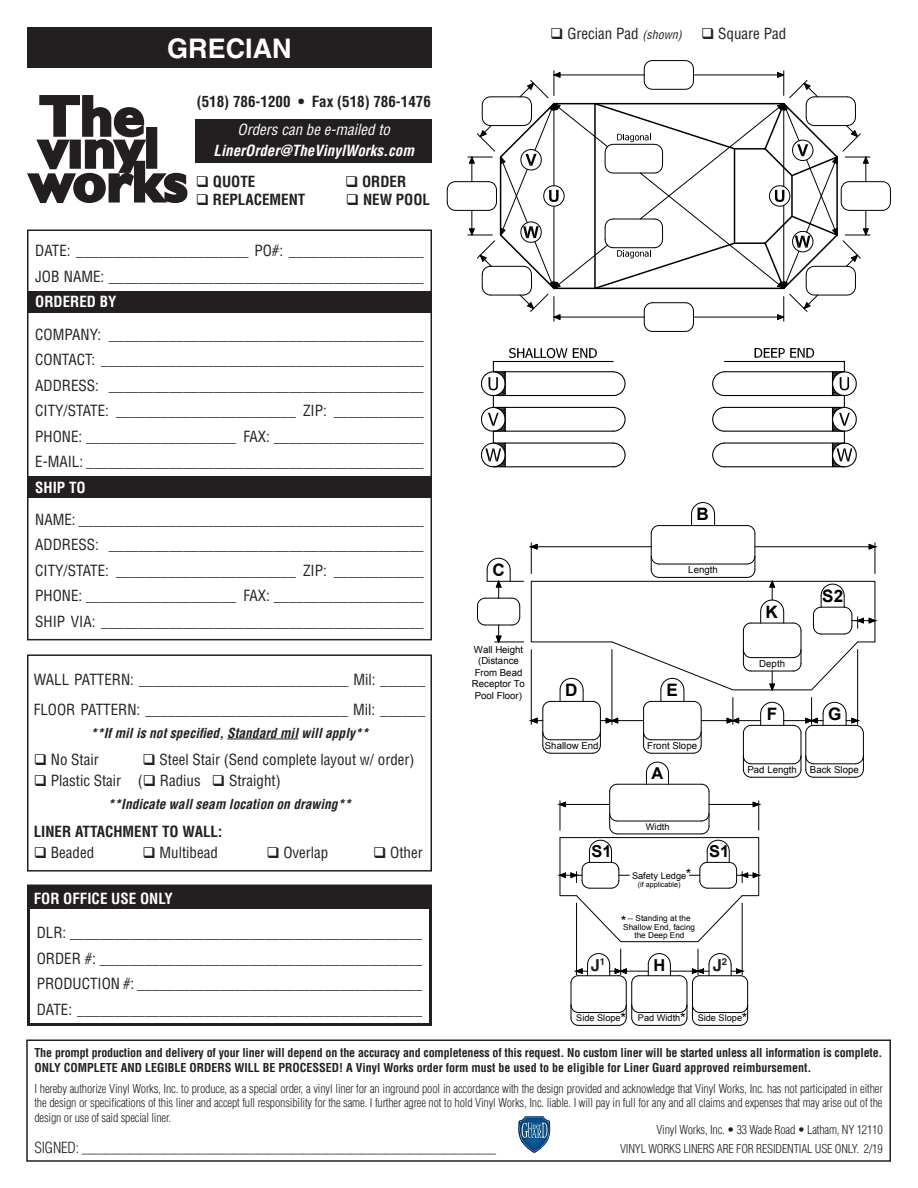
<style>
.page{position:relative;width:918px;height:1188px;background:#fff}
.page>*{position:absolute;margin:0;border:0;box-sizing:border-box;transform-origin:0 0}
.t1{font:700 27px "Helvetica";color:#fff}
.t2{font:700 17.1px "Arial";color:#000}
.t3{font:700 16.5px "Arial";color:#000}
.t4{font:700 16.5px "Helvetica";color:#231f20}
.t5{font:condensed 15px/25.5px "Helvetica";color:#231f20}
.t6{font:700 condensed 15px "Helvetica";color:#231f20}
.t7{font:italic 700 condensed 15px/21px "Helvetica";color:#fff;text-align:center}
.t8{font:700 condensed 15px "Helvetica";color:#fff}
.t9{font:14.4px "Arial";color:#000}
.t10{font:italic 700 condensed 13.5px "Helvetica";color:#231f20}
.t11{font:300 condensed 12px/14.4px "Helvetica";letter-spacing:-.015em;color:#231f20;text-align:justify}
.t12{font:700 condensed 12px/14.4px "Helvetica";letter-spacing:-.015em;color:#231f20}
.t13{font:9.6px/11.6px "Arial";color:#000;text-align:center}
.t14{font:9.15px "Arial";color:#000}
.t15{font:8.25px/8.7px "Arial";color:#000;text-align:center}
.t16{font:7.2px "Arial";color:#000}
.s1{font-weight:400}
.s2{font-style:italic;font-size:12px}
.s3{font-size:15px}
</style>
<div class="page">
<div style="left:26px;top:1040px;width:865px;height:122px;border:2px solid #231f20"></div>
<svg style="left:518px;top:1116px;width:33px;height:37px"></svg>
<div style="left:27px;top:27px;width:405px;height:41px;background:#231f20"></div>
<div style="left:27px;top:291px;width:405px;height:22px;background:#231f20"></div>
<div style="left:27px;top:476px;width:405px;height:22px;background:#231f20"></div>
<div style="left:27px;top:230px;width:405px;height:410px;border:2px solid #231f20"></div>
<svg style="left:446px;top:60px;width:445px;height:272px"></svg>
<svg style="left:27px;top:95px;width:160px;height:108px"></svg>
<div style="left:196px;top:120px;width:236px;height:43px;background:#231f20"></div>
<div style="left:27px;top:654px;width:405px;height:218px;border:2px solid #231f20"></div>
<hr style="left:227px;top:739px;width:71px;height:1px;background:#231f20">
<div style="left:27px;top:885px;width:405px;height:141px;border:3px solid #231f20"></div>
<div style="left:27px;top:887px;width:405px;height:22px;background:#231f20"></div>
<hr style="left:576px;top:903px;width:1px;height:72px;background:#000">
<hr style="left:742px;top:903px;width:1px;height:72px;background:#000">
<svg style="left:571px;top:949px;width:177px;height:77px"></svg>
<svg style="left:477px;top:558px;width:47px;height:85px"></svg>
<svg style="left:530px;top:502px;width:346px;height:440px"></svg>
<div style="left:591px;top:958px;width:15px;height:16px;background:#fff"></div>
<div style="left:713px;top:958px;width:15px;height:16px;background:#fff"></div>
<svg style="left:481px;top:348px;width:145px;height:120px"></svg>
<svg style="left:712px;top:348px;width:145px;height:120px"></svg>
<p class="t1" style="left:167px;top:32px;width:126px">GRECIAN</p>
<p class="t6" style="left:197px;top:92px;width:236px">(518) 786-1200 • Fax (518) 786-1476</p>
<p class="t7" style="left:214px;top:119px;width:202px"><span class="s1">Orders can be e-mailed to<br></span>LinerOrder@TheVinylWorks.com</p>
<p class="t6" style="left:196px;top:172px;width:61px">❑ QUOTE</p>
<p class="t6" style="left:345px;top:172px;width:63px">❑ ORDER</p>
<p class="t6" style="left:196px;top:190px;width:111px">❑ REPLACEMENT</p>
<p class="t6" style="left:346px;top:190px;width:86px">❑ NEW POOL</p>
<p class="t5" style="left:35px;top:238px;width:390px">DATE: _______________________ PO#: __________________</p>
<p class="t5" style="left:35px;top:264px;width:390px">JOB NAME: __________________________________________</p>
<p class="t8" style="left:35px;top:293px;width:83px">ORDERED BY</p>
<p class="t5" style="left:35px;top:321px;width:390px">COMPANY: __________________________________________<br>CONTACT: ___________________________________________</p>
<p class="t5" style="left:35px;top:372px;width:390px">ADDRESS: __________________________________________<br>CITY/STATE: ________________________ ZIP: ____________</p>
<p class="t5" style="left:35px;top:423px;width:390px">PHONE: ____________________ FAX: ____________________</p>
<p class="t5" style="left:35px;top:449px;width:390px">E-MAIL: _____________________________________________</p>
<p class="t8" style="left:35px;top:478px;width:52px">SHIP TO</p>
<p class="t5" style="left:35px;top:507px;width:390px">NAME: ______________________________________________</p>
<p class="t5" style="left:35px;top:532px;width:390px">ADDRESS: __________________________________________<br>CITY/STATE: ________________________ ZIP: ____________</p>
<p class="t5" style="left:35px;top:583px;width:390px">PHONE: ____________________ FAX: ____________________</p>
<p class="t5" style="left:35px;top:609px;width:390px">SHIP VIA: ___________________________________________</p>
<p class="t5" style="left:34px;top:666px;width:393px">WALL PATTERN: ____________________________ Mil: ______</p>
<p class="t5" style="left:34px;top:696px;width:393px">FLOOR PATTERN: ___________________________ Mil: ______</p>
<p class="t10" style="left:90px;top:724px;width:280px">**If mil is not specified, Standard mil will apply**</p>
<p class="t5" style="left:34px;top:747px;width:67px">❑ No Stair</p>
<p class="t5" style="left:142px;top:747px;width:274px">❑ Steel Stair (Send complete layout w/ order)</p>
<p class="t5" style="left:34px;top:768px;width:248px">❑ Plastic Stair (❑ Radius ❑ Straight)</p>
<p class="t10" style="left:108px;top:796px;width:245px">**Indicate wall seam location on drawing**</p>
<p class="t6" style="left:34px;top:822px;width:190px">LINER ATTACHMENT TO WALL:</p>
<p class="t5" style="left:34px;top:840px;width:62px">❑ Beaded</p>
<p class="t5" style="left:143px;top:840px;width:77px">❑ Multibead</p>
<p class="t5" style="left:266px;top:840px;width:64px">❑ Overlap</p>
<p class="t5" style="left:373px;top:840px;width:51px">❑ Other</p>
<p class="t8" style="left:34px;top:889px;width:141px">FOR OFFICE USE ONLY</p>
<p class="t5" style="left:37px;top:920px;width:387px">DLR: _______________________________________________</p>
<p class="t5" style="left:37px;top:946px;width:387px">ORDER #: ___________________________________________</p>
<p class="t5" style="left:37px;top:971px;width:387px">PRODUCTION #: ______________________________________</p>
<p class="t5" style="left:37px;top:997px;width:387px">DATE: ______________________________________________</p>
<p class="t5" style="left:550px;top:21px;width:133px">❑ Grecian Pad <span class="s2">(shown)</span></p>
<p class="t5" style="left:701px;top:21px;width:87px">❑ Square Pad</p>
<p class="t2" style="left:697px;top:502px;width:14px">B</p>
<p class="t2" style="left:492px;top:558px;width:14px">C</p>
<p class="t13" style="left:688px;top:564px;width:31px">Length</p>
<p class="t13" style="left:472px;top:644px;width:55px">Wall Height (Distance<br>From Bead<br>Receptor To<br>Pool Floor)</p>
<p class="t2" style="left:565px;top:678px;width:14px">D</p>
<p class="t13" style="left:545px;top:740px;width:55px">Shallow End</p>
<p class="t2" style="left:666px;top:678px;width:13px">E</p>
<p class="t13" style="left:647px;top:740px;width:51px">Front Slope</p>
<p class="t3" style="left:652px;top:762px;width:13px">A</p>
<p class="t2" style="left:765px;top:600px;width:14px">K</p>
<p class="t13" style="left:759px;top:658px;width:27px">Depth</p>
<p class="t2" style="left:767px;top:702px;width:12px">F</p>
<p class="t2" style="left:822px;top:584px;width:22px">S2</p>
<p class="t2" style="left:828px;top:702px;width:15px">G</p>
<p class="t13" style="left:747px;top:764px;width:51px">Pad Length</p>
<p class="t13" style="left:810px;top:764px;width:50px">Back Slope</p>
<p class="t14" style="left:646px;top:820px;width:25px">Width</p>
<p class="t3" style="left:591px;top:840px;width:22px">S1</p>
<p class="t3" style="left:709px;top:840px;width:22px">S1</p>
<p class="t9" style="left:686px;top:865px;width:7px">*</p>
<p class="t14" style="left:632px;top:869px;width:56px">Safety Ledge</p>
<p class="t16" style="left:638px;top:880px;width:44px">(if applicable)</p>
<p class="t15" style="left:623px;top:914px;width:73px">-- Standing at the<br>Shallow End, facing the Deep End</p>
<p class="t9" style="left:621px;top:912px;width:7px">*</p>
<p class="t4" style="left:591px;top:955px;width:16px">J<sup>1</sup></p>
<p class="t4" style="left:713px;top:955px;width:16px">J<sup>2</sup></p>
<p class="t3" style="left:595px;top:953px;width:11px">J</p>
<p class="t3" style="left:653px;top:953px;width:13px">H</p>
<p class="t3" style="left:716px;top:953px;width:11px">J</p>
<p class="t9" style="left:620px;top:1009px;width:7px">*</p>
<p class="t9" style="left:680px;top:1009px;width:7px">*</p>
<p class="t9" style="left:742px;top:1009px;width:7px">*</p>
<p class="t14" style="left:576px;top:1012px;width:46px">Side Slope</p>
<p class="t14" style="left:638px;top:1012px;width:44px">Pad Width</p>
<p class="t14" style="left:698px;top:1012px;width:46px">Side Slope</p>
<p class="t12" style="left:34px;top:1046px;width:850px">The prompt production and delivery of your liner will depend on the accuracy and completeness of this request. No custom liner will be started unless all information is complete.<br>ONLY COMPLETE AND LEGIBLE ORDERS WILL BE PROCESSED! A Vinyl Works order form must be used to be eligible for Liner Guard approved reimbursement.</p>
<p class="t11" style="left:34px;top:1081px;width:850px">I hereby authorize Vinyl Works, Inc. to produce, as a special order, a vinyl liner for an inground pool in accordance with the design provided and acknowledge that Vinyl Works, Inc. has not participated in either the design or specifications of this liner and accept full responsibility for the same. I further agree not to hold Vinyl Works, Inc. liable. I will pay in full for any and all claims and expenses that may arise out of the design or use of said special liner.</p>
<p class="t11" style="left:34px;top:1142px;width:463px"><span class="s3">SIGNED:</span> _______________________________________________________________________</p>
<p class="t11" style="left:620px;top:1142px;width:264px">VINYL WORKS LINERS ARE FOR RESIDENTIAL USE ONLY. 2/19</p>
<p class="t11" style="left:656px;top:1123px;width:228px">Vinyl Works, Inc. • 33 Wade Road • Latham, NY 12110</p>
</div>
